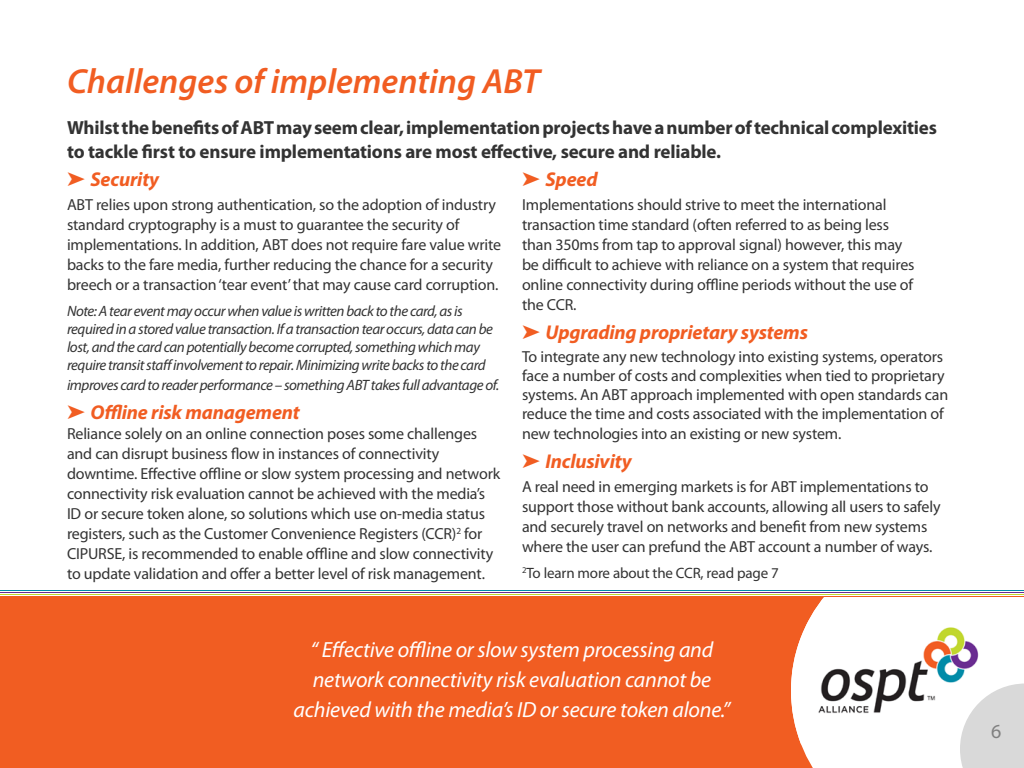
<style>
.page{position:relative;width:1024px;height:768px;background:#fff}
.page>*{position:absolute;margin:0;border:0;box-sizing:border-box;transform-origin:0 0}
.t1{font:italic 600 35px "Myriad Pro";color:#f15d22}
.t2{font:italic 22px/30px "Myriad Pro";letter-spacing:-.01em;color:#fff;text-align:center}
.t3{font:italic 700 20px "Myriad Pro";letter-spacing:-.01em;color:#f15d22}
.t4{font:20px "Myriad Pro";color:#808080}
.t5{font:700 19px/24px "Myriad Pro";letter-spacing:-.01em;color:#333}
.t6{font:16px/20px "Myriad Pro";letter-spacing:-.01em;color:#333}
.t7{font:italic 15px/18px "Myriad Pro";letter-spacing:-.03em;color:#333}
.t8{font:15px "Myriad Pro";letter-spacing:-.01em;color:#333}
</style>
<div class="page">
<div style="left:0;top:596px;width:1024px;height:172px;background:#f15d22"></div>
<div style="left:801px;top:597px;width:223px;height:171px;background:#fff"></div>
<img style="left:791px;top:597px;width:218px;height:147px">
<svg style="left:960px;top:684px;width:64px;height:84px;background:#dfdfdf"></svg>
<hr style="left:0;top:590px;width:1024px;height:1px;background:#008ca8">
<hr style="left:0;top:592px;width:1024px;height:1px;background:#6a2c90">
<hr style="left:0;top:594px;width:1024px;height:1px;background:#c1d82f">
<p class="t1" style="left:67px;top:59px;width:474px">Challenges of implementing ABT</p>
<p class="t5" style="left:67px;top:115px;width:871px">Whilst the benefits of ABT may seem clear, implementation projects have a number of technical complexities to tackle first to ensure implementations are most effective, secure and reliable.</p>
<p class="t3" style="left:67px;top:166px;width:94px">➤ Security</p>
<p class="t6" style="left:67px;top:194px;width:436px">ABT relies upon strong authentication, so the adoption of industry standard cryptography is a must to guarantee the security of implementations. In addition, ABT does not require fare value write backs to the fare media, further reducing the chance for a security breech or a transaction ‘tear event’ that may cause card corruption.</p>
<p class="t7" style="left:67px;top:302px;width:428px">Note: A tear event may occur when value is written back to the card, as is required in a stored value transaction. If a transaction tear occurs, data can be lost, and the card can potentially become corrupted, something which may require transit staff involvement to repair. Minimizing write backs to the card</p>
<p class="t7" style="left:67px;top:376px;width:434px">improves card to reader performance – something ABT takes full advantage of.</p>
<p class="t3" style="left:67px;top:399px;width:234px">➤ Offline risk management</p>
<p class="t6" style="left:67px;top:423px;width:435px">Reliance solely on an online connection poses some challenges and can disrupt business flow in instances of connectivity downtime. Effective offline or slow system processing and network connectivity risk evaluation cannot be achieved with the media’s ID or secure token alone, so solutions which use on-media status registers, such as the Customer Convenience Registers (CCR)<sup>2</sup> for CIPURSE, is recommended to enable offline and slow connectivity to update validation and offer a better level of risk management.</p>
<p class="t3" style="left:522px;top:166px;width:77px">➤ Speed</p>
<p class="t6" style="left:522px;top:194px;width:394px">Implementations should strive to meet the international transaction time standard (often referred to as being less than 350ms from tap to approval signal) however, this may be difficult to achieve with reliance on a system that requires online connectivity during offline periods without the use of the CCR.</p>
<p class="t3" style="left:522px;top:319px;width:288px">➤ Upgrading proprietary systems</p>
<p class="t6" style="left:522px;top:347px;width:428px;line-height:19.2px">To integrate any new technology into existing systems, operators face a number of costs and complexities when tied to proprietary systems. An ABT approach implemented with open standards can reduce the time and costs associated with the implementation of new technologies into an existing or new system.</p>
<p class="t3" style="left:522px;top:448px;width:111px">➤ Inclusivity</p>
<p class="t6" style="left:522px;top:476px;width:420px">A real need in emerging markets is for ABT implementations to support those without bank accounts, allowing all users to safely and securely travel on networks and benefit from new systems where the user can prefund the ABT account a number of ways.</p>
<p class="t8" style="left:522px;top:564px;width:258px"><sup>2</sup>To learn more about the CCR, read page 7</p>
<p class="t2" style="left:294px;top:634px;width:438px">“ Effective offline or slow system processing and network connectivity risk evaluation cannot be achieved with the media’s ID or secure token alone.”</p>
<p class="t4" style="left:991px;top:719px;width:12px">6</p>
</div>
